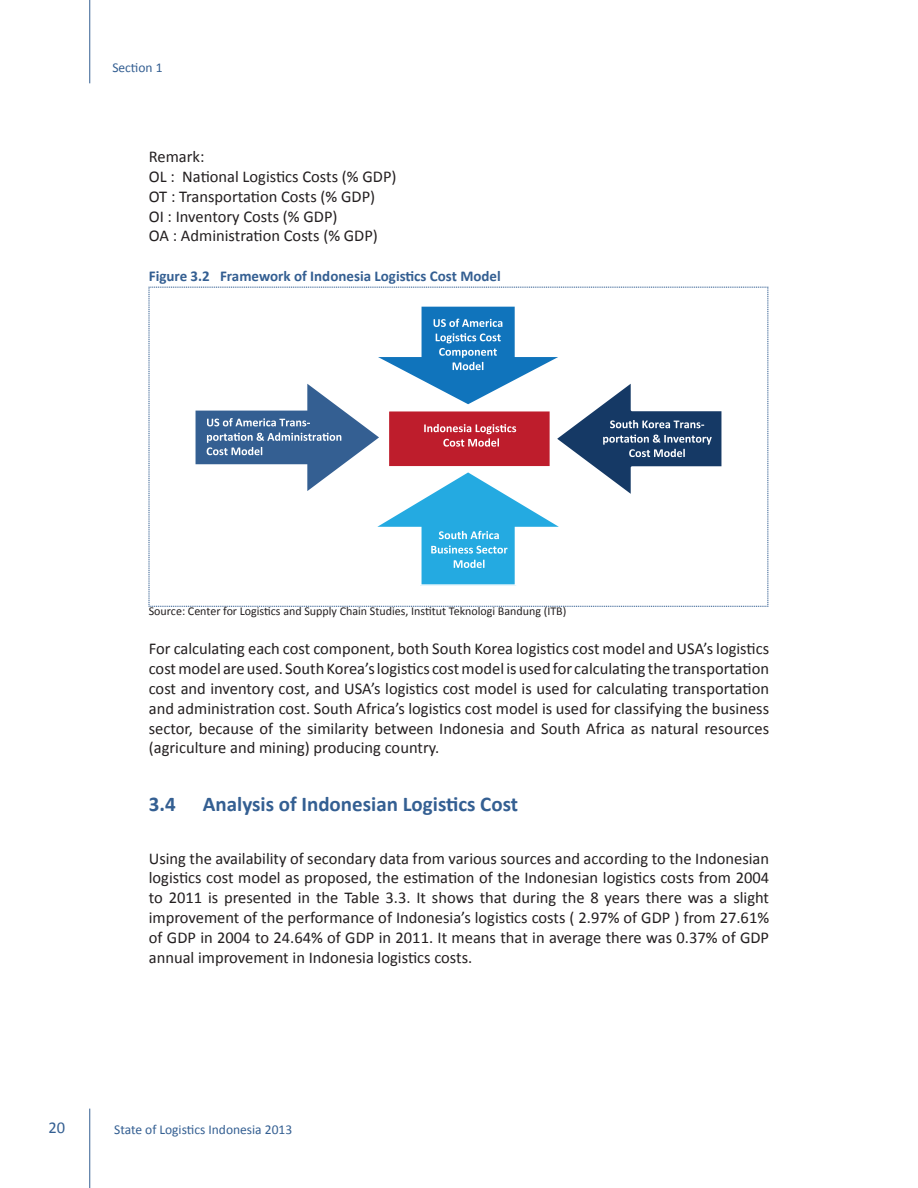
<style>
.page{position:relative;width:918px;height:1188px;background:#fff}
.page>*{position:absolute;margin:0;border:0;box-sizing:border-box;transform-origin:0 0}
.t1{font:700 21px "Calibri";color:#345f92}
.t2{font:16.5px/19.8px "Calibri";color:#231f20;text-align:justify}
.t3{font:16.5px "Calibri";color:#345f92}
.t4{font:700 15px "Calibri";color:#345f92}
.t5{font:13.5px "Calibri";color:#345f92}
.t6{font:12px "Calibri";color:#231f20}
</style>
<div class="page">
<hr style="left:89px;top:1109px;width:1px;height:79px;background:#345f92">
<hr style="left:89px;top:0;width:1px;height:83px;background:#345f92">
<svg style="left:149px;top:287px;width:620px;height:320px"></svg>
<p class="t5" style="left:112px;top:59px;width:52px">Section 1</p>
<p class="t2" style="left:149px;top:147px;width:57px">Remark:</p>
<p class="t2" style="left:149px;top:167px;width:249px">OL : National Logistics Costs (% GDP)</p>
<p class="t2" style="left:149px;top:186px;width:228px">OT : Transportation Costs (% GDP)</p>
<p class="t2" style="left:149px;top:206px;width:190px">OI : Inventory Costs (% GDP)</p>
<p class="t2" style="left:149px;top:226px;width:231px">OA : Administration Costs (% GDP)</p>
<p class="t4" style="left:149px;top:266px;width:353px">Figure 3.2 Framework of Indonesia Logistics Cost Model</p>
<p class="t6" style="left:149px;top:603px;width:419px">Source: Center for Logistics and Supply Chain Studies, Institut Teknologi Bandung (ITB)</p>
<p class="t2" style="left:149px;top:639px;width:622px">For calculating each cost component, both South Korea logistics cost model and USA’s logistics cost model are used. South Korea’s logistics cost model is used for calculating the transportation cost and inventory cost, and USA’s logistics cost model is used for calculating transportation and administration cost. South Africa’s logistics cost model is used for classifying the business sector, because of the similarity between Indonesia and South Africa as natural resources (agriculture and mining) producing country.</p>
<p class="t1" style="left:149px;top:791px;width:28px">3.4</p>
<p class="t1" style="left:203px;top:791px;width:317px">Analysis of Indonesian Logistics Cost</p>
<p class="t2" style="left:149px;top:848px;width:622px">Using the availability of secondary data from various sources and according to the Indonesian logistics cost model as proposed, the estimation of the Indonesian logistics costs from 2004 to 2011 is presented in the Table 3.3. It shows that during the 8 years there was a slight improvement of the performance of Indonesia’s logistics costs ( 2.97% of GDP ) from 27.61% of GDP in 2004 to 24.64% of GDP in 2011. It means that in average there was 0.37% of GDP annual improvement in Indonesia logistics costs.</p>
<p class="t3" style="left:48px;top:1117px;width:18px">20</p>
<p class="t5" style="left:114px;top:1121px;width:180px">State of Logistics Indonesia 2013</p>
</div>
